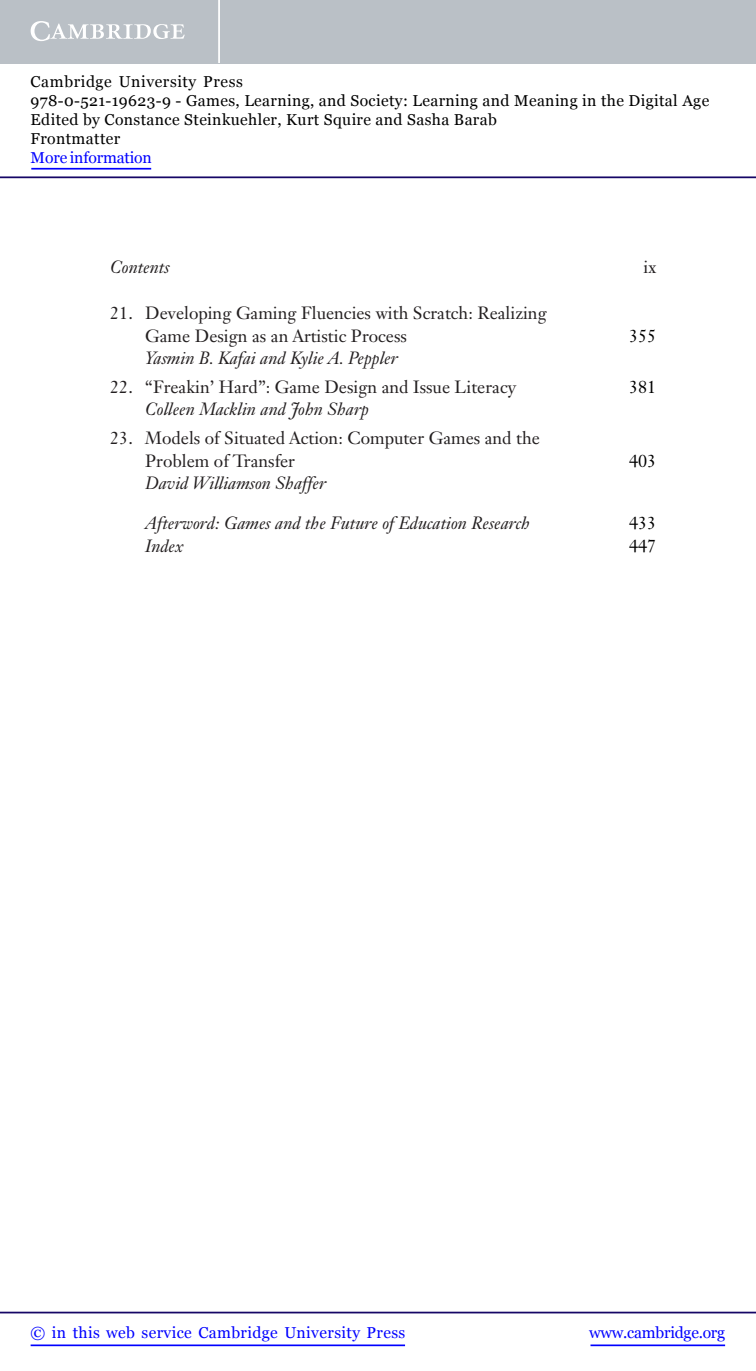
<style>
.page{position:relative;width:756px;height:1371px;background:#fff}
.page>*{position:absolute;margin:0;border:0;box-sizing:border-box;transform-origin:0 0}
.t1{font:17.5px/22.8px "Janson Text LT Std";color:#231f20}
.t2{font:italic 17.5px "Janson Text LT Std";color:#231f20}
.t3{font:17.5px "Janson Text LT Std";color:#000}
.t4{font:15.75px/18.9px "Georgia";letter-spacing:.025em;color:#000}
.t5{font:15.75px "Georgia";letter-spacing:.025em;color:#00f}
.t6{font:15.75px "Georgia";letter-spacing:-.015em;color:#00f}
.t7{font:15.75px "Georgia";letter-spacing:-.01em;color:#00f}
</style>
<div class="page">
<hr style="left:591px;top:1344px;width:134px;height:1px;background:#00f">
<hr style="left:0;top:1311px;width:756px;height:2px;background:#150666">
<hr style="left:31px;top:1344px;width:374px;height:1px;background:#00f">
<div style="left:0;top:0;width:756px;height:63px;background:#bac0c6"></div>
<svg style="left:31px;top:21px;width:154px;height:20px"></svg>
<hr style="left:218px;top:0;width:2px;height:63px;background:#fff">
<hr style="left:0;top:176px;width:756px;height:2px;background:#150666">
<hr style="left:31px;top:168px;width:120px;height:1px;background:#00f">
<p class="t4" style="left:31px;top:72px;width:680px">Cambridge University Press<br>978-0-521-19623-9 - Games, Learning, and Society: Learning and Meaning in the Digital Age Edited by Constance Steinkuehler, Kurt Squire and Sasha Barab<br>Frontmatter</p>
<p class="t7" style="left:31px;top:148px;width:123px">More information</p>
<p class="t2" style="left:110px;top:256px;width:61px">Contents</p>
<p class="t1" style="left:644px;top:256px;width:14px">ix</p>
<p class="t1" style="left:145px;top:301px;width:403px;text-indent:-35px">21. Developing Gaming Fluencies with Scratch: Realizing<br>Game Design as an Artistic Process</p>
<p class="t3" style="left:629px;top:324px;width:29px">355</p>
<p class="t2" style="left:145px;top:347px;width:254px">Yasmin B. Kafai and Kylie A. Peppler</p>
<p class="t1" style="left:110px;top:375px;width:407px">22. “Freakin’ Hard”: Game Design and Issue Literacy</p>
<p class="t3" style="left:629px;top:375px;width:29px">381</p>
<p class="t2" style="left:145px;top:398px;width:225px">Colleen Macklin and John Sharp</p>
<p class="t1" style="left:145px;top:426px;width:396px;text-indent:-35px">23. Models of Situated Action: Computer Games and the<br>Problem of Transfer</p>
<p class="t3" style="left:629px;top:449px;width:29px">403</p>
<p class="t2" style="left:145px;top:472px;width:182px">David Williamson Shaffer</p>
<p class="t2" style="left:145px;top:512px;width:386px">Afterword: Games and the Future of Education Research</p>
<p class="t3" style="left:629px;top:512px;width:29px">433</p>
<p class="t2" style="left:145px;top:535px;width:40px">Index</p>
<p class="t3" style="left:629px;top:534px;width:29px">447</p>
<p class="t5" style="left:31px;top:1323px;width:376px">© in this web service Cambridge University Press</p>
<p class="t6" style="left:589px;top:1323px;width:137px">www.cambridge.org</p>
</div>
